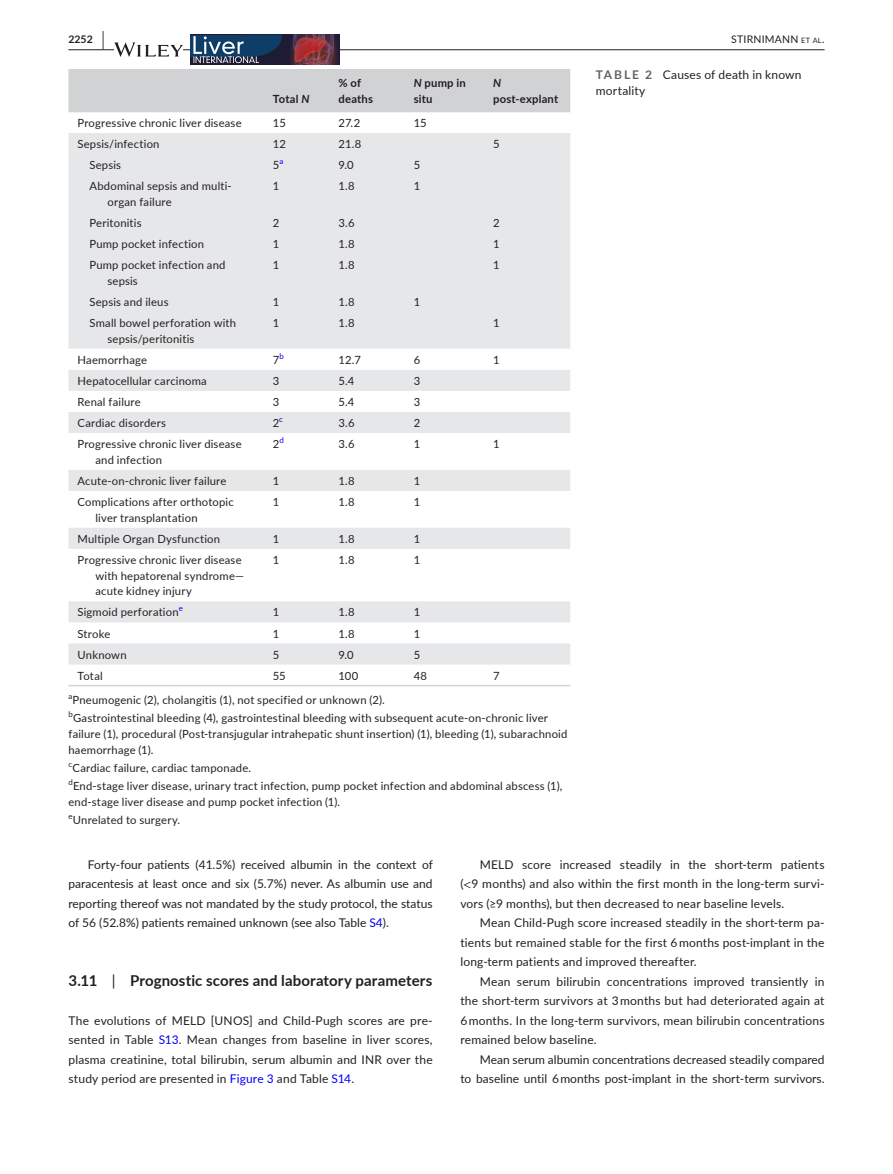
<style>
.page{position:relative;width:893px;height:1174px;background:#fff}
.page>*{position:absolute;margin:0;border:0;box-sizing:border-box;transform-origin:0 0}
.t1{font:700 15px "Lato";letter-spacing:.01em;color:#231f20}
.t2{font:12px/19.5px "Lato";letter-spacing:.005em;color:#231f20;text-align:justify}
.t3{font:11.25px/15.8px "Lato";letter-spacing:.015em;color:#231f20}
.t4{font:700 11.25px/15.8px "Lato";letter-spacing:.02em;color:#231f20}
.t5{font:italic 700 11.25px "Lato";color:#231f20}
.t6{font:10.5px "Lato";letter-spacing:.02em;color:#231f20}
.t7{font:700 10.5px "Lato";color:#231f20}
.t8{font:7.8px "Lato";color:#00f}
.t9{font:7.8px "Lato";color:#231f20}
.s1{font-size:19.5px}
.s2{font-size:7.35px}
.s3{font-style:inherit}
.s4{font-style:italic}
.s5{font-weight:700;color:#636366}
.s6{color:#00f}
.s7{font-weight:400}
.s8{font-family:"STIX"}
</style>
<div class="page">
<hr style="left:68px;top:49px;width:756px;height:1px;background:#231f20">
<svg style="left:114px;top:42px;width:69px;height:15px"></svg>
<img style="left:191px;top:35px;width:148px;height:30px">
<div style="left:191px;top:35px;width:62px;height:21px;background:#0e3e67"></div>
<svg style="left:193px;top:35px;width:89px;height:28px"></svg>
<div style="left:68px;top:69px;width:502px;height:43px;background:#d1d2d4"></div>
<svg style="left:68px;top:133px;width:502px;height:531px;fill:#e6e7e9"></svg>
<hr style="left:68px;top:685px;width:196px;height:1px;background:#d1d2d4">
<hr style="left:264px;top:685px;width:66px;height:1px;background:#d1d2d4">
<hr style="left:330px;top:685px;width:75px;height:1px;background:#d1d2d4">
<hr style="left:405px;top:685px;width:79px;height:1px;background:#d1d2d4">
<hr style="left:484px;top:685px;width:86px;height:1px;background:#d1d2d4">
<p class="t7" style="left:68px;top:31px;width:37px">2252 <span class="s1">|</span></p>
<p class="t6" style="left:731px;top:31px;width:95px">STIRNIMANN <span class="s2">et al</span><span class="s3">.</span></p>
<p class="t4" style="left:273px;top:91px;width:38px">Total <span class="s4">N</span></p>
<p class="t4" style="left:339px;top:75px;width:36px">% of deaths</p>
<p class="t4" style="left:414px;top:75px;width:54px"><span class="s4">N</span> pump in situ</p>
<p class="t5" style="left:493px;top:75px;width:10px">N</p>
<p class="t4" style="left:493px;top:91px;width:67px">post-explant</p>
<p class="t3" style="left:77px;top:115px;width:166px">Progressive chronic liver disease</p>
<p class="t3" style="left:273px;top:115px;width:15px">15</p>
<p class="t3" style="left:339px;top:115px;width:23px">27.2</p>
<p class="t3" style="left:414px;top:115px;width:15px">15</p>
<p class="t3" style="left:77px;top:136px;width:84px">Sepsis/infection</p>
<p class="t3" style="left:273px;top:136px;width:15px">12</p>
<p class="t3" style="left:339px;top:136px;width:24px">21.8</p>
<p class="t3" style="left:493px;top:136px;width:8px">5</p>
<p class="t3" style="left:89px;top:157px;width:33px">Sepsis</p>
<p class="t3" style="left:273px;top:157px;width:8px">5</p>
<p class="t8" style="left:279px;top:156px;width:5px">a</p>
<p class="t3" style="left:339px;top:157px;width:17px">9.0</p>
<p class="t3" style="left:414px;top:157px;width:8px">5</p>
<p class="t3" style="left:107px;top:178px;width:126px;text-indent:-18px">Abdominal sepsis and multi&shy;organ failure</p>
<p class="t3" style="left:273px;top:178px;width:8px">1</p>
<p class="t3" style="left:339px;top:178px;width:18px">1.8</p>
<p class="t3" style="left:414px;top:178px;width:8px">1</p>
<p class="t3" style="left:89px;top:214px;width:54px">Peritonitis</p>
<p class="t3" style="left:273px;top:214px;width:8px">2</p>
<p class="t3" style="left:339px;top:214px;width:18px">3.6</p>
<p class="t3" style="left:493px;top:214px;width:8px">2</p>
<p class="t3" style="left:89px;top:236px;width:116px">Pump pocket infection</p>
<p class="t3" style="left:273px;top:236px;width:8px">1</p>
<p class="t3" style="left:339px;top:236px;width:18px">1.8</p>
<p class="t3" style="left:493px;top:236px;width:8px">1</p>
<p class="t3" style="left:107px;top:257px;width:120px;text-indent:-18px">Pump pocket infection and sepsis</p>
<p class="t3" style="left:273px;top:257px;width:8px">1</p>
<p class="t3" style="left:339px;top:257px;width:18px">1.8</p>
<p class="t3" style="left:493px;top:257px;width:8px">1</p>
<p class="t3" style="left:89px;top:293px;width:81px">Sepsis and ileus</p>
<p class="t3" style="left:273px;top:293px;width:8px">1</p>
<p class="t3" style="left:339px;top:293px;width:18px">1.8</p>
<p class="t3" style="left:414px;top:293px;width:8px">1</p>
<p class="t3" style="left:107px;top:314px;width:130px;text-indent:-18px">Small bowel perforation with sepsis/peritonitis</p>
<p class="t3" style="left:273px;top:314px;width:8px">1</p>
<p class="t3" style="left:339px;top:314px;width:18px">1.8</p>
<p class="t3" style="left:493px;top:314px;width:8px">1</p>
<p class="t3" style="left:77px;top:351px;width:71px">Haemorrhage</p>
<p class="t3" style="left:273px;top:351px;width:8px">7</p>
<p class="t8" style="left:279px;top:350px;width:6px">b</p>
<p class="t3" style="left:339px;top:351px;width:24px">12.7</p>
<p class="t3" style="left:414px;top:351px;width:8px">6</p>
<p class="t3" style="left:493px;top:351px;width:8px">1</p>
<p class="t3" style="left:77px;top:372px;width:131px">Hepatocellular carcinoma</p>
<p class="t3" style="left:273px;top:372px;width:8px">3</p>
<p class="t3" style="left:339px;top:372px;width:17px">5.4</p>
<p class="t3" style="left:414px;top:372px;width:8px">3</p>
<p class="t3" style="left:77px;top:393px;width:65px">Renal failure</p>
<p class="t3" style="left:273px;top:393px;width:8px">3</p>
<p class="t3" style="left:339px;top:393px;width:17px">5.4</p>
<p class="t3" style="left:414px;top:393px;width:8px">3</p>
<p class="t3" style="left:77px;top:414px;width:90px">Cardiac disorders</p>
<p class="t3" style="left:273px;top:414px;width:8px">2</p>
<p class="t8" style="left:279px;top:413px;width:5px">c</p>
<p class="t3" style="left:339px;top:414px;width:18px">3.6</p>
<p class="t3" style="left:414px;top:414px;width:8px">2</p>
<p class="t3" style="left:95px;top:435px;width:148px;text-indent:-18px">Progressive chronic liver disease and infection</p>
<p class="t3" style="left:273px;top:435px;width:8px">2</p>
<p class="t8" style="left:279px;top:434px;width:6px">d</p>
<p class="t3" style="left:339px;top:435px;width:18px">3.6</p>
<p class="t3" style="left:414px;top:435px;width:8px">1</p>
<p class="t3" style="left:493px;top:435px;width:8px">1</p>
<p class="t3" style="left:77px;top:472px;width:151px">Acute-on-chronic liver failure</p>
<p class="t3" style="left:273px;top:472px;width:8px">1</p>
<p class="t3" style="left:339px;top:472px;width:18px">1.8</p>
<p class="t3" style="left:414px;top:472px;width:8px">1</p>
<p class="t3" style="left:95px;top:493px;width:140px;text-indent:-18px">Complications after orthotopic liver transplantation</p>
<p class="t3" style="left:273px;top:493px;width:8px">1</p>
<p class="t3" style="left:339px;top:493px;width:18px">1.8</p>
<p class="t3" style="left:414px;top:493px;width:8px">1</p>
<p class="t3" style="left:77px;top:530px;width:144px">Multiple Organ Dysfunction</p>
<p class="t3" style="left:273px;top:530px;width:8px">1</p>
<p class="t3" style="left:339px;top:530px;width:18px">1.8</p>
<p class="t3" style="left:414px;top:530px;width:8px">1</p>
<p class="t3" style="left:95px;top:551px;width:150px;text-indent:-18px">Progressive chronic liver disease with hepatorenal syndrome— acute kidney injury</p>
<p class="t3" style="left:273px;top:551px;width:8px">1</p>
<p class="t3" style="left:339px;top:551px;width:18px">1.8</p>
<p class="t3" style="left:414px;top:551px;width:8px">1</p>
<p class="t3" style="left:78px;top:604px;width:103px">Sigmoid perforation</p>
<p class="t8" style="left:179px;top:603px;width:6px">e</p>
<p class="t3" style="left:273px;top:604px;width:8px">1</p>
<p class="t3" style="left:339px;top:604px;width:18px">1.8</p>
<p class="t3" style="left:414px;top:604px;width:8px">1</p>
<p class="t3" style="left:77px;top:625px;width:34px">Stroke</p>
<p class="t3" style="left:273px;top:625px;width:8px">1</p>
<p class="t3" style="left:339px;top:625px;width:18px">1.8</p>
<p class="t3" style="left:414px;top:625px;width:8px">1</p>
<p class="t3" style="left:77px;top:646px;width:51px">Unknown</p>
<p class="t3" style="left:273px;top:646px;width:8px">5</p>
<p class="t3" style="left:339px;top:646px;width:17px">9.0</p>
<p class="t3" style="left:414px;top:646px;width:8px">5</p>
<p class="t3" style="left:77px;top:667px;width:27px">Total</p>
<p class="t3" style="left:273px;top:667px;width:14px">55</p>
<p class="t3" style="left:339px;top:667px;width:21px">100</p>
<p class="t3" style="left:414px;top:667px;width:15px">48</p>
<p class="t3" style="left:493px;top:667px;width:8px">7</p>
<p class="t9" style="left:68px;top:691px;width:5px">a</p>
<p class="t3" style="left:73px;top:692px;width:314px">Pneumogenic (2), cholangitis (1), not specified or unknown (2).</p>
<p class="t9" style="left:68px;top:709px;width:6px">b</p>
<p class="t3" style="left:68px;top:710px;width:500px;text-indent:5px">Gastrointestinal bleeding (4), gastrointestinal bleeding with subsequent acute-on-chronic liver failure (1), procedural (Post-transjugular intrahepatic shunt insertion) (1), bleeding (1), subarachnoid haemorrhage (1).</p>
<p class="t9" style="left:68px;top:758px;width:5px">c</p>
<p class="t3" style="left:72px;top:759px;width:180px">Cardiac failure, cardiac tamponade.</p>
<p class="t9" style="left:68px;top:776px;width:6px">d</p>
<p class="t3" style="left:68px;top:777px;width:495px;text-indent:5px">End-stage liver disease, urinary tract infection, pump pocket infection and abdominal abscess (1), end-stage liver disease and pump pocket infection (1).</p>
<p class="t9" style="left:68px;top:810px;width:6px">e</p>
<p class="t3" style="left:73px;top:811px;width:109px">Unrelated to surgery.</p>
<p class="t2" style="left:596px;top:66px;width:207px;line-height:16.5px"><span class="s5">TABLE 2</span> Causes of death in known mortality</p>
<p class="t2" style="left:68px;top:854px;width:366px;text-indent:20px">Forty-four patients (41.5%) received albumin in the context of paracentesis at least once and six (5.7%) never. As albumin use and reporting thereof was not mandated by the study protocol, the status of 56 (52.8%) patients remained unknown (see also Table <span class="s6">S4</span>).</p>
<p class="t1" style="left:68px;top:969px;width:365px">3.11 <span class="s7">|</span> Prognostic scores and laboratory parameters</p>
<p class="t2" style="left:68px;top:1010px;width:366px">The evolutions of MELD [UNOS] and Child-Pugh scores are pre&shy;sented in Table <span class="s6">S13</span>. Mean changes from baseline in liver scores, plasma creatinine, total bilirubin, serum albumin and INR over the study period are presented in <span class="s6">Figure 3</span> and Table <span class="s6">S14</span>.</p>
<p class="t2" style="left:460px;top:854px;width:366px;text-indent:19px">MELD score increased steadily in the short-term patients (<span class="s8">&lt;</span>9 months) and also within the first month in the long-term survi&shy;vors (≥9 months), but then decreased to near baseline levels.</p>
<p class="t2" style="left:460px;top:912px;width:366px;text-indent:20px">Mean Child-Pugh score increased steadily in the short-term pa&shy;tients but remained stable for the first 6 months post-implant in the long-term patients and improved thereafter.</p>
<p class="t2" style="left:460px;top:971px;width:366px;text-indent:20px">Mean serum bilirubin concentrations improved transiently in the short-term survivors at 3 months but had deteriorated again at 6 months. In the long-term survivors, mean bilirubin concentrations remained below baseline.</p>
<p class="t2" style="left:460px;top:1049px;width:366px;text-align:right">Mean serum albumin concentrations decreased steadily compared<br>to baseline until 6 months post-implant in the short-term survivors.</p>
</div>
